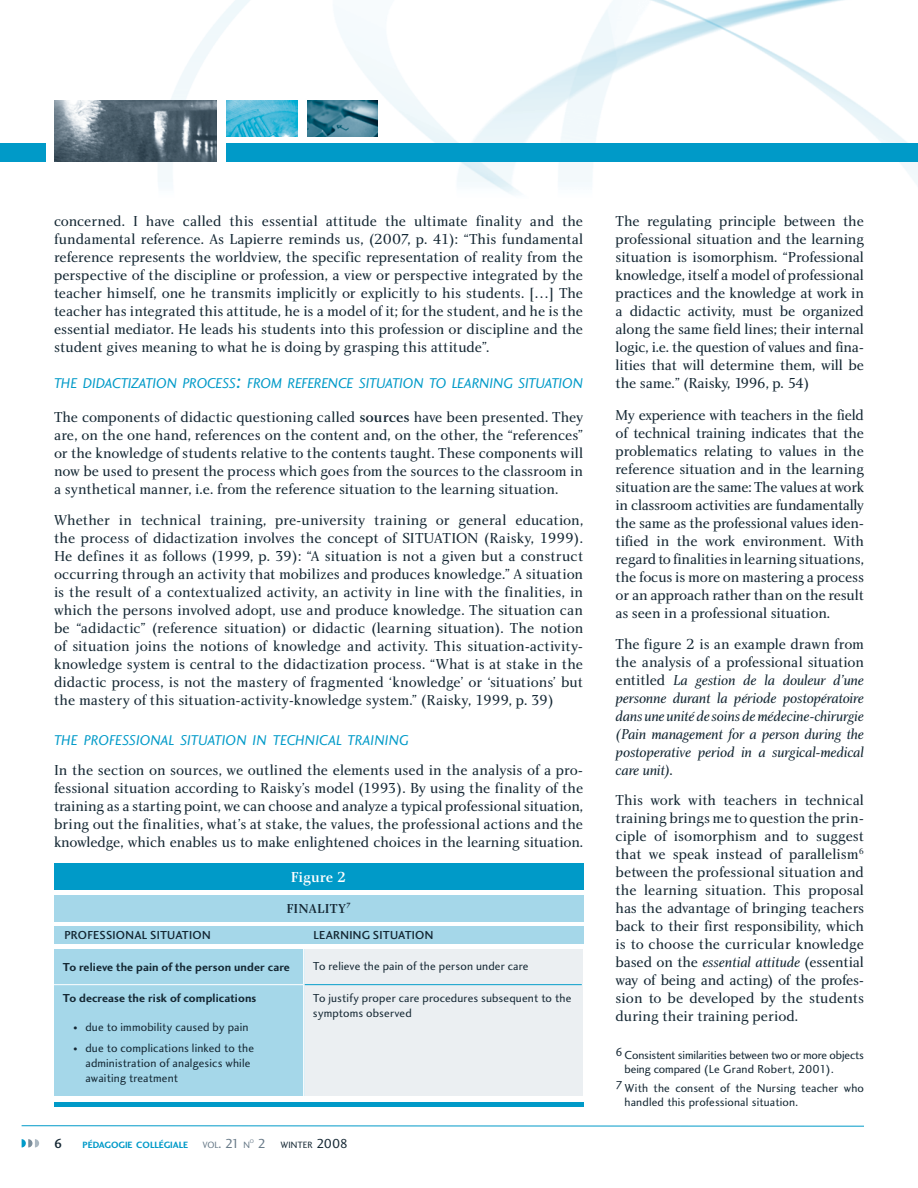
<style>
.page{position:relative;width:918px;height:1188px;background:#fff}
.page>*{position:absolute;margin:0;border:0;box-sizing:border-box;transform-origin:0 0}
.t1{font:15px/18px "Charlotte Book Plain";letter-spacing:-.01em;color:#142733;text-align:justify}
.t2{font:15px/18px "Charlotte Book Italic Plain";letter-spacing:-.01em;color:#142733;text-align:justify}
.t3{font:15px "Charlotte Medium Plain";color:#fff}
.t4{font:14.7px "Charlotte Sans Book Italic Plain";letter-spacing:-.02em;color:#009ac8}
.t5{font:13.5px "Charlotte Medium Plain";letter-spacing:.02em;color:#142733}
.t6{font:13.5px "Charlotte Sans Medium Plain";color:#142733}
.t7{font:12px/15px "Charlotte Sans Book Plain";letter-spacing:.01em;color:#142733}
.t8{font:12px/13.5px "Charlotte Sans Book Plain";letter-spacing:-.01em;color:#142733}
.t9{font:12px "Charlotte Sans Bold Plain";letter-spacing:.01em;color:#142733}
.t10{font:12px "Charlotte Sans Medium Plain";letter-spacing:.02em;color:#142733}
.t11{font:9.45px "Charlotte Sans Bold Plain";color:#009ac8}
.t12{font:9.45px "Charlotte Sans Book Plain";color:#142733}
.t13{font:9.45px "Charlotte Sans Book Plain";color:#687a88}
.t14{font:5.55px "Charlotte Sans Book Plain";color:#687a88}
.s1{font-size:21px}
.s2{font-family:"Charlotte Medium Plain"}
.s3{font-size:9px}
.s4{font-size:13.5px}
.s5{font-size:13.5px;color:#687a88}
.s6{font-family:"Charlotte Book Plain"}
.s7{font-family:"Charlotte Book Italic Plain"}
</style>
<div class="page">
<img style="left:0;top:0;width:918px;height:195px">
<img style="left:55px;top:101px;width:162px;height:61px">
<img style="left:227px;top:101px;width:70px;height:36px">
<img style="left:307px;top:101px;width:71px;height:36px">
<hr style="left:22px;top:1125px;width:842px;height:2px;background:#009ac8">
<div style="left:227px;top:144px;width:691px;height:18px;background:#009ac8"></div>
<div style="left:0;top:144px;width:46px;height:18px;background:#009ac8"></div>
<svg style="left:22px;top:1139px;width:17px;height:9px"></svg>
<div style="left:54px;top:926px;width:529px;height:18px;background:#a5d7e9"></div>
<div style="left:55px;top:949px;width:528px;height:146px;background:#ebeff2"></div>
<div style="left:54px;top:949px;width:251px;height:146px;background:#a5d7e9"></div>
<div style="left:54px;top:895px;width:529px;height:27px;background:#a5d7e9"></div>
<div style="left:54px;top:863px;width:529px;height:27px;background:#009ac8"></div>
<hr style="left:54px;top:984px;width:528px;height:1px;background:#fff">
<hr style="left:303px;top:984px;width:279px;height:1px;background:#009ac8">
<div style="left:54px;top:1102px;width:529px;height:5px;background:#009ac8"></div>
<hr style="left:303px;top:947px;width:2px;height:153px;background:#fff">
<p class="t1" style="left:54px;top:213px;width:531px">concerned. I have called this essential attitude the ultimate finality and the fundamental reference. As Lapierre reminds us, (2007, p. 41): “This fundamental reference represents the worldview, the specific representation of reality from the perspective of the discipline or profession, a view or perspective integrated by the teacher himself, one he transmits implicitly or explicitly to his students. […] The teacher has integrated this attitude, he is a model of it; for the student, and he is the essential mediator. He leads his students into this profession or discipline and the student gives meaning to what he is doing by grasping this attitude”.</p>
<p class="t4" style="left:54px;top:378px;width:531px">THE DIDACTIZATION PROCESS<span class="s1">:</span> FROM REFERENCE SITUATION TO LEARNING SITUATION</p>
<p class="t1" style="left:54px;top:409px;width:531px">The components of didactic questioning called <span class="s2">sources</span> have been presented. They are, on the one hand, references on the content and, on the other, the “references” or the knowledge of students relative to the contents taught. These components will now be used to present the process which goes from the sources to the classroom in a synthetical manner, i.e. from the reference situation to the learning situation.</p>
<p class="t1" style="left:54px;top:513px;width:531px">Whether in technical training, pre-university training or general education, the process of didactization involves the concept of SITUATION (Raisky, 1999).<br>He defines it as follows (1999, p. 39): “A situation is not a given but a construct occurring through an activity that mobilizes and produces knowledge.” A situation is the result of a contextualized activity, an activity in line with the finalities, in which the persons involved adopt, use and produce knowledge. The situation can be “adidactic” (reference situation) or didactic (learning situation). The notion of situation joins the notions of knowledge and activity. This situation-activity&shy;knowledge system is central to the didactization process. “What is at stake in the didactic process, is not the mastery of fragmented ‘knowledge’ or ‘situations’ but the mastery of this situation-activity-knowledge system.” (Raisky, 1999, p. 39)</p>
<p class="t4" style="left:54px;top:734px;width:356px">THE PROFESSIONAL SITUATION IN TECHNICAL TRAINING</p>
<p class="t1" style="left:54px;top:762px;width:531px">In the section on sources, we outlined the elements used in the analysis of a pro&shy;fessional situation according to Raisky’s model (1993). By using the finality of the training as a starting point, we can choose and analyze a typical professional situation, bring out the finalities, what’s at stake, the values, the professional actions and the knowledge, which enables us to make enlightened choices in the learning situation.</p>
<p class="t3" style="left:291px;top:871px;width:57px">Figure 2</p>
<p class="t5" style="left:286px;top:903px;width:66px">FINALITY<sup>7</sup></p>
<p class="t10" style="left:64px;top:930px;width:148px">PROFESSIONAL SITUATION</p>
<p class="t10" style="left:314px;top:930px;width:121px">LEARNING SITUATION</p>
<p class="t9" style="left:63px;top:962px;width:229px">To relieve the pain of the person under care</p>
<p class="t9" style="left:63px;top:993px;width:195px">To decrease the risk of complications</p>
<p class="t7" style="left:73px;top:1020px;width:177px"><span class="s3">•</span> due to immobility caused by pain</p>
<p class="t7" style="left:85px;top:1042px;width:170px;text-indent:-12px"><span class="s3">•</span> due to complications linked to the administration of analgesics while awaiting treatment</p>
<p class="t7" style="left:313px;top:959px;width:217px">To relieve the pain of the person under care</p>
<p class="t7" style="left:313px;top:992px;width:260px">To justify proper care procedures subsequent to the symptoms observed</p>
<p class="t6" style="left:54px;top:1138px;width:10px">6</p>
<p class="t11" style="left:82px;top:1141px;width:107px">PÉDAGOGIE COLLÉGIALE</p>
<p class="t13" style="left:202px;top:1141px;width:49px">VOL<span class="s4">. 21</span> N</p>
<p class="t14" style="left:250px;top:1139px;width:6px">O</p>
<p class="t12" style="left:258px;top:1141px;width:92px"><span class="s5">2</span> WINTER <span class="s4">2008</span></p>
<p class="t1" style="left:616px;top:213px;width:250px">The regulating principle between the professional situation and the learning situation is isomorphism. “Professional knowledge, itself a model of professional practices and the knowledge at work in a didactic activity, must be organized along the same field lines; their internal logic, i.e. the question of values and fina&shy;lities that will determine them, will be the same.” (Raisky, 1996, p. 54)</p>
<p class="t1" style="left:616px;top:407px;width:250px">My experience with teachers in the field of technical training indicates that the problematics relating to values in the reference situation and in the learning situation are the same: The values at work in classroom activities are fundamentally the same as the professional values iden&shy;tified in the work environment. With regard to finalities in learning situations, the focus is more on mastering a process or an approach rather than on the result as seen in a professional situation.</p>
<p class="t1" style="left:616px;top:636px;width:250px">The figure 2 is an example drawn from the analysis of a professional situation</p>
<p class="t2" style="left:616px;top:672px;width:250px"><span class="s6">entitled</span> La gestion de la douleur d’une personne durant la période postopératoire dans une unité de soins de médecine-chirurgie (Pain management for a person during the postoperative period in a surgical-medical care unit)<span class="s6">.</span></p>
<p class="t1" style="left:616px;top:793px;width:250px">This work with teachers in technical training brings me to question the prin&shy;ciple of isomorphism and to suggest that we speak instead of parallelism<sup>6 </sup>between the professional situation and the learning situation. This proposal has the advantage of bringing teachers back to their first responsibility, which is to choose the curricular knowledge based on the <span class="s7">essential attitude</span> (essential way of being and acting) of the profes&shy;sion to be developed by the students during their training period.</p>
<p class="t8" style="left:625px;top:1050px;width:241px;text-indent:-9px">6 Consistent similarities between two or more objects being compared (Le Grand Robert, 2001).</p>
<p class="t7" style="left:625px;top:1083px;width:241px;line-height:13.5px;text-indent:-9px">7 With the consent of the Nursing teacher who handled this professional situation.</p>
</div>
